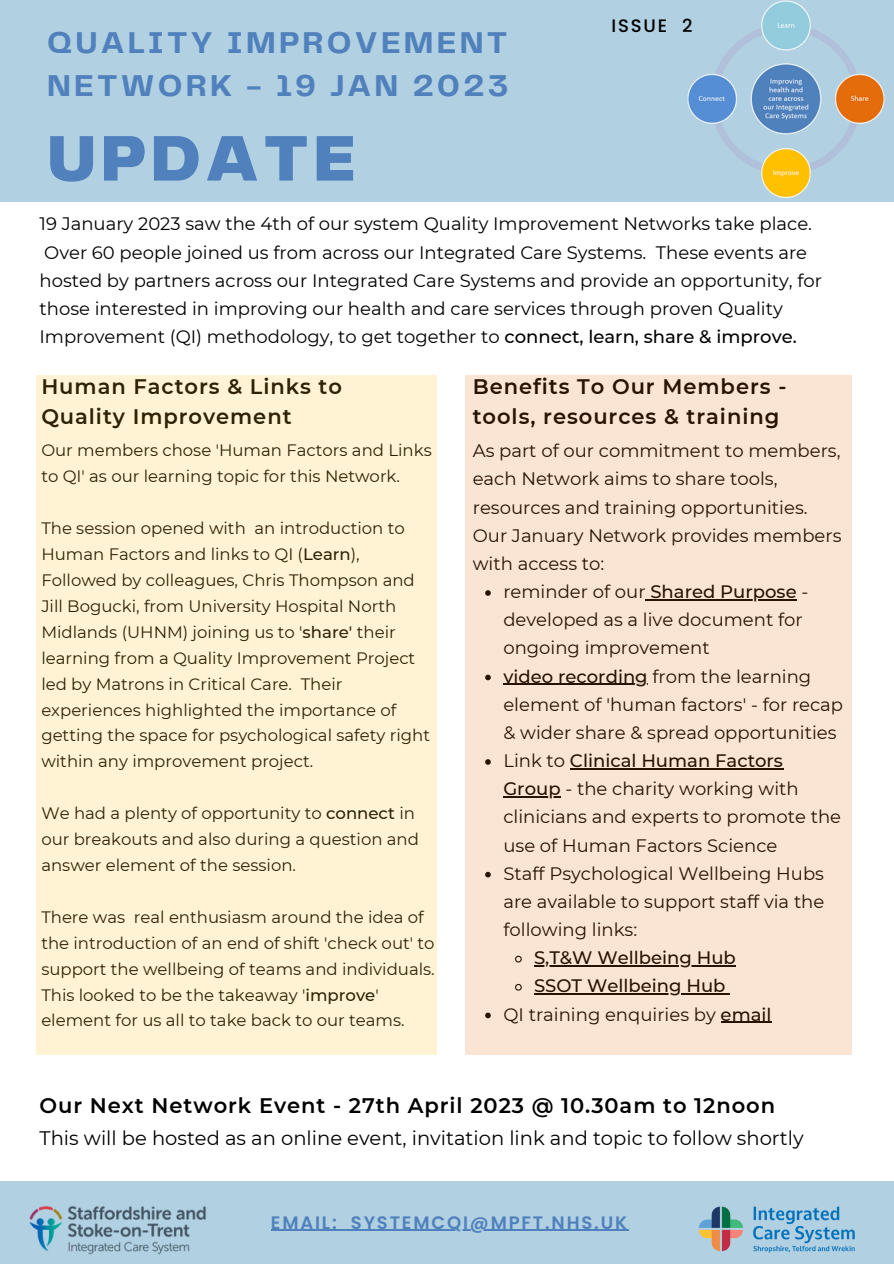
<style>
.page{position:relative;width:894px;height:1264px;background:#fff}
.page>*{position:absolute;margin:0;border:0;box-sizing:border-box;transform-origin:0 0}
.t1{font:900 66.75px "Telegraf";letter-spacing:.07em;color:#5081bd}
.t2{font:700 31.35px/42.8px "Telegraf";letter-spacing:.1em;color:#5081bd}
.t3{font:600 21px/29.2px "Montserrat";letter-spacing:.045em;color:#000}
.t4{font:19.5px "Montserrat";color:#000}
.t5{font:18px/28.2px "Montserrat";color:#000}
.t6{font:500 18px "Montserrat";color:#000}
.t7{font:600 18px "Poppins";letter-spacing:.1em;color:#5081bd}
.t8{font:500 18px "Poppins";letter-spacing:.1em;color:#000}
.t9{font:16.5px/26px "Montserrat";color:#000}
.s1{font-weight:500}
</style>
<div class="page">
<div style="left:0;top:1180px;width:893px;height:83px;background:#b1d0e1"></div>
<div style="left:0;top:0;width:893px;height:202px;background:#b1d0e1"></div>
<img style="left:698px;top:1206px;width:157px;height:47px">
<img style="left:30px;top:1206px;width:176px;height:48px">
<img style="left:687px;top:0;width:198px;height:197px">
<hr style="left:271px;top:1229px;width:67px;height:1px;background:#5081bd">
<svg style="left:338px;top:1229px;width:13px;height:1px"></svg>
<hr style="left:351px;top:1229px;width:277px;height:1px;background:#5081bd">
<div style="left:465px;top:375px;width:386px;height:679px;background:#fae5d4"></div>
<div style="left:37px;top:375px;width:399px;height:679px;background:#fff3d3"></div>
<p class="t8" style="left:611px;top:13px;width:82px">ISSUE 2</p>
<h2 class="t2" style="left:47px;top:23px;width:462px">QUALITY IMPROVEMENT<br>NETWORK - 19 JAN 2023</h2>
<h1 class="t1" style="left:47px;top:130px;width:310px">UPDATE</h1>
<p class="t5" style="left:39px;top:210px;width:783px">19 January 2023 saw the 4th of our system Quality Improvement Networks take place.<br>Over 60 people joined us from across our Integrated Care Systems. These events are hosted by partners across our Integrated Care Systems and provide an opportunity, for those interested in improving our health and care services through proven Quality Improvement (QI) methodology, to get together to <span class="s1">connect, learn, share &amp; improve.</span></p>
<p class="t3" style="left:41px;top:372px;width:302px">Human Factors &amp; Links to<br>Quality Improvement</p>
<p class="t9" style="left:41px;top:437px;width:392px">Our members chose 'Human Factors and Links to QI' as our learning topic for this Network.</p>
<p class="t9" style="left:41px;top:515px;width:390px">The session opened with an introduction to Human Factors and links to QI (<span class="s1">Learn</span>), Followed by colleagues, Chris Thompson and Jill Bogucki, from University Hospital North Midlands (UHNM) joining us to '<span class="s1">share'</span> their learning from a Quality Improvement Project led by Matrons in Critical Care. Their experiences highlighted the importance of getting the space for psychological safety right within any improvement project.</p>
<p class="t9" style="left:41px;top:800px;width:379px">We had a plenty of opportunity to <span class="s1">connect</span> in our breakouts and also during a question and answer element of the session.</p>
<p class="t9" style="left:41px;top:903px;width:395px">There was real enthusiasm around the idea of the introduction of an end of shift 'check out' to support the wellbeing of teams and individuals.<br>This looked to be the takeaway '<span class="s1">improve</span>' element for us all to take back to our teams.</p>
<p class="t3" style="left:472px;top:372px;width:315px">Benefits To Our Members - tools, resources &amp; training</p>
<p class="t5" style="left:472px;top:436px;width:370px">As part of our commitment to members, each Network aims to share tools, resources and training opportunities.<br>Our January Network provides members with access to:</p>
<p class="t5" style="left:503px;top:577px;width:341px">reminder of our <span class="s1">Shared Purpose</span> - developed as a live document for ongoing improvement<br><span class="s1">video recording</span> from the learning element of 'human factors' - for recap &amp; wider share &amp; spread opportunities<br>Link to <span class="s1">Clinical Human Factors<br>Group</span> - the charity working with clinicians and experts to promote the use of Human Factors Science<br>Staff Psychological Wellbeing Hubs are available to support staff via the following links:</p>
<p class="t6" style="left:534px;top:946px;width:203px">S,T&amp;W Wellbeing Hub</p>
<p class="t6" style="left:534px;top:974px;width:193px">SSOT Wellbeing Hub</p>
<p class="t5" style="left:503px;top:999px;width:269px">QI training enquiries by <span class="s1">email</span></p>
<p class="t3" style="left:39px;top:1090px;width:737px">Our Next Network Event - 27th April 2023 @ 10.30am to 12noon</p>
<p class="t4" style="left:39px;top:1126px;width:765px">This will be hosted as an online event, invitation link and topic to follow shortly</p>
<p class="t7" style="left:271px;top:1209px;width:357px">EMAIL: SYSTEMCQI@MPFT.NHS.UK</p>
</div>
